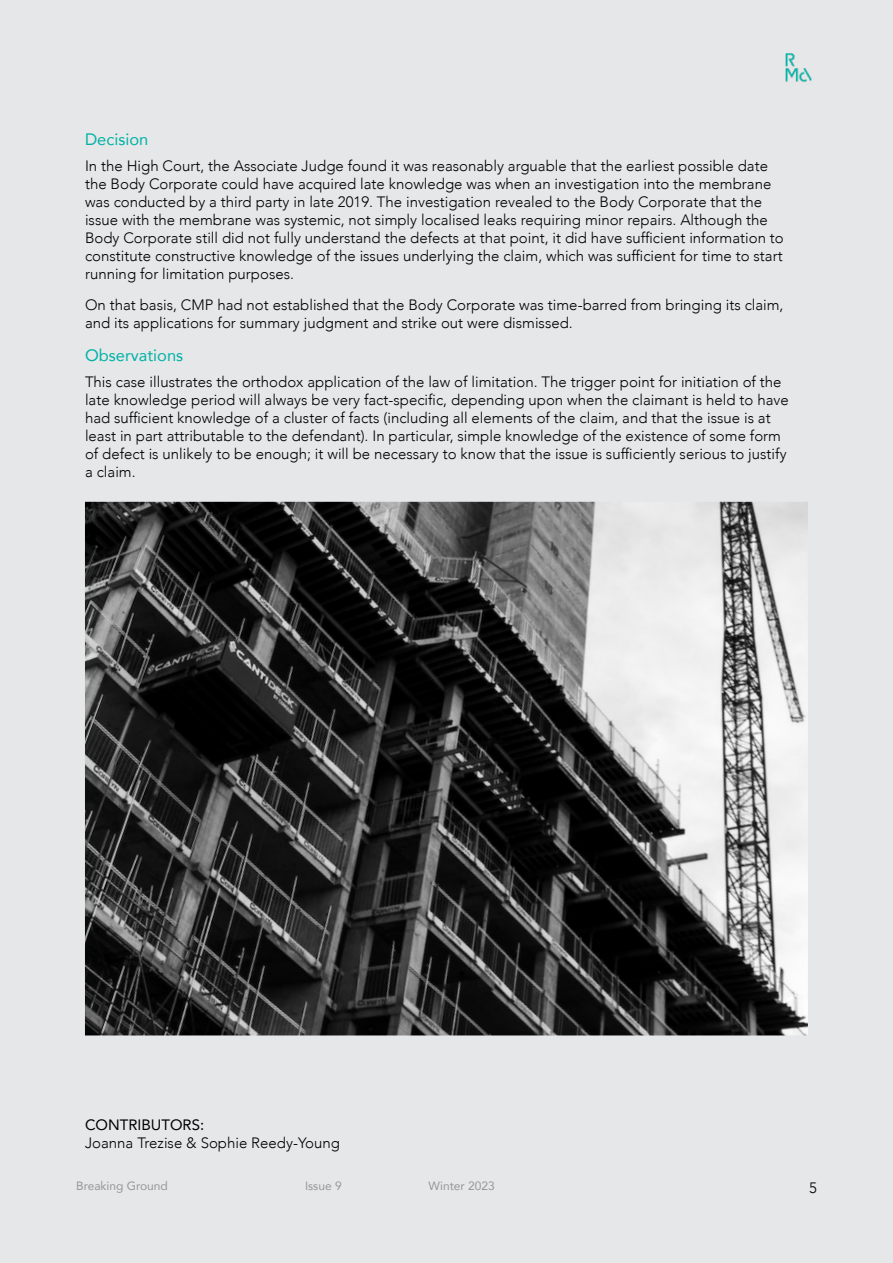
<style>
.page{position:relative;width:893px;height:1263px;background:#e6e7e8}
.page>*{position:absolute;margin:0;border:0;box-sizing:border-box;transform-origin:0 0}
.t1{font:16.5px "Avenir";color:#00b2a5}
.t2{font:300 15px/18px "Avenir";color:#000}
.t3{font:15px "Avenir";color:#000}
.t4{font:12px "Avenir";color:#969697}
</style>
<div class="page">
<img style="left:785px;top:53px;width:27px;height:29px">
<img style="left:85px;top:502px;width:723px;height:533px">
<p class="t1" style="left:85px;top:126px;width:65px">Decision</p>
<p class="t2" style="left:85px;top:157px;width:700px">In the High Court, the Associate Judge found it was reasonably arguable that the earliest possible date the Body Corporate could have acquired late knowledge was when an investigation into the membrane was conducted by a third party in late 2019. The investigation revealed to the Body Corporate that the issue with the membrane was systemic, not simply localised leaks requiring minor repairs. Although the Body Corporate still did not fully understand the defects at that point, it did have sufficient information to constitute constructive knowledge of the issues underlying the claim, which was sufficient for time to start running for limitation purposes.</p>
<p class="t2" style="left:85px;top:296px;width:700px">On that basis, CMP had not established that the Body Corporate was time-barred from bringing its claim, and its applications for summary judgment and strike out were dismissed.</p>
<p class="t1" style="left:85px;top:342px;width:100px">Observations</p>
<p class="t2" style="left:85px;top:373px;width:705px">This case illustrates the orthodox application of the law of limitation. The trigger point for initiation of the late knowledge period will always be very fact-specific, depending upon when the claimant is held to have had sufficient knowledge of a cluster of facts (including all elements of the claim, and that the issue is at least in part attributable to the defendant). In particular, simple knowledge of the existence of some form of defect is unlikely to be enough; it will be necessary to know that the issue is sufficiently serious to justify a claim.</p>
<p class="t3" style="left:85px;top:1112px;width:121px">CONTRIBUTORS:</p>
<p class="t2" style="left:85px;top:1133px;width:256px">Joanna Trezise &amp; Sophie Reedy-Young</p>
<p class="t4" style="left:76px;top:1176px;width:93px">Breaking Ground</p>
<p class="t4" style="left:305px;top:1176px;width:38px">Issue 9</p>
<p class="t4" style="left:429px;top:1176px;width:68px">Winter 2023</p>
<p class="t2" style="left:809px;top:1179px;width:9px">5</p>
</div>
